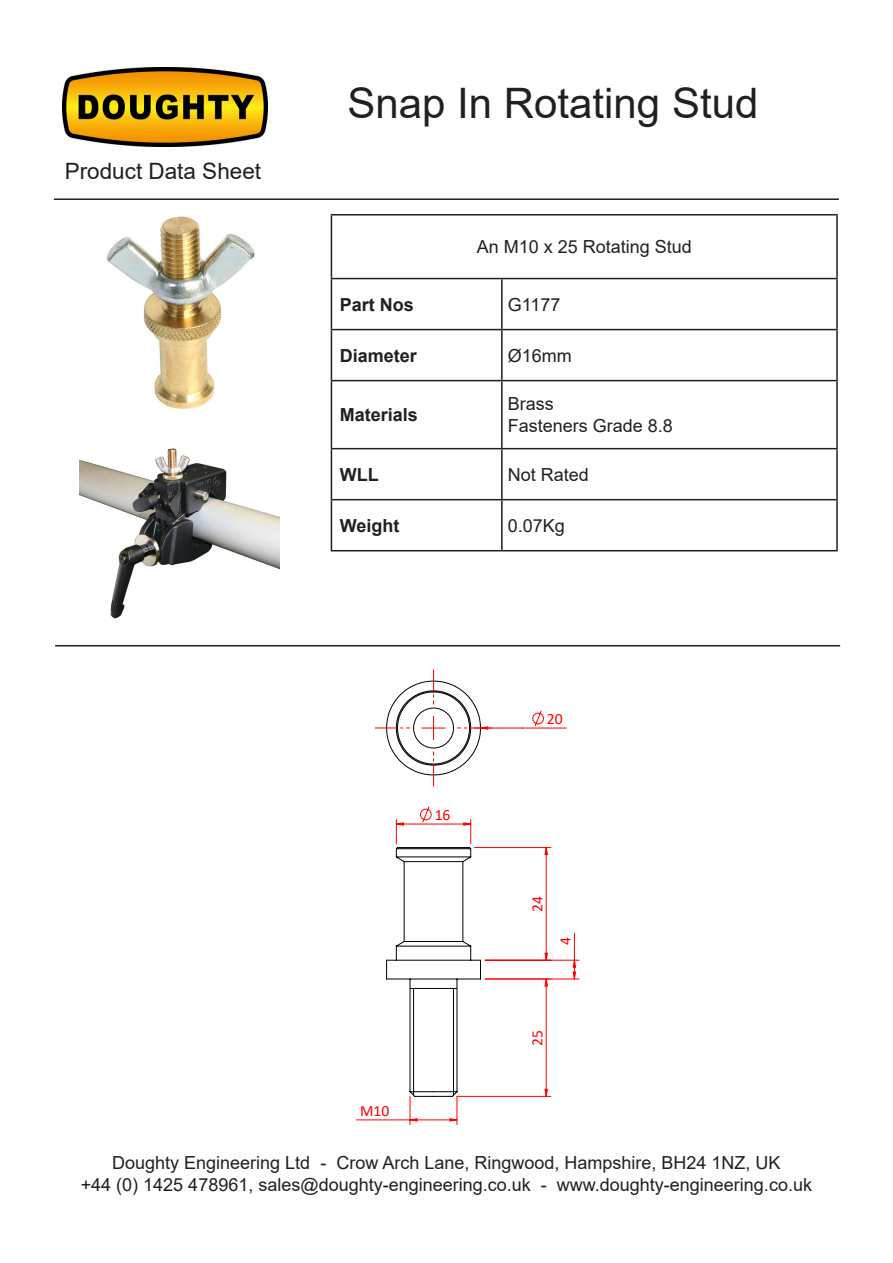
<style>
.page{position:relative;width:893px;height:1263px;background:#fff}
.page>*{position:absolute;margin:0;border:0;box-sizing:border-box;transform-origin:0 0}
.t1{font:42px "Arial";color:#231f20}
.t2{font:22.5px "Arial";color:#231f20}
.t3{font:18px "Arial";color:#231f20}
.t4{font:700 18px "Arial";color:#231f20}
.t5{font:15.6px "Calibri";color:#f00}
</style>
<div class="page">
<img style="left:63px;top:68px;width:205px;height:79px">
<hr style="left:54px;top:198px;width:785px;height:2px;background:#231f20">
<hr style="left:55px;top:645px;width:785px;height:1px;background:#231f20">
<img style="left:106px;top:216px;width:149px;height:193px">
<img style="left:79px;top:448px;width:200px;height:171px">
<svg style="left:532px;top:710px;width:12px;height:17px"></svg>
<hr style="left:342px;top:1164px;width:269px;height:1px;background:#c0c0c0">
<hr style="left:342px;top:662px;width:1px;height:472px;background:#c0c0c0">
<hr style="left:342px;top:662px;width:269px;height:1px;background:#c0c0c0">
<hr style="left:723px;top:662px;width:1px;height:472px;background:#c0c0c0">
<hr style="left:356px;top:1119px;width:54px;height:1px;background:#f00">
<hr style="left:474px;top:847px;width:77px;height:1px;background:#f00">
<hr style="left:485px;top:978px;width:94px;height:1px;background:#f00">
<hr style="left:485px;top:960px;width:94px;height:1px;background:#f00">
<hr style="left:457px;top:1096px;width:94px;height:1px;background:#f00">
<hr style="left:522px;top:728px;width:44px;height:1px;background:#f00">
<hr style="left:474px;top:728px;width:48px;height:1px;background:#f00">
<svg style="left:386px;top:806px;width:95px;height:318px"></svg>
<svg style="left:544px;top:847px;width:33px;height:250px"></svg>
<svg style="left:375px;top:669px;width:117px;height:118px"></svg>
<hr style="left:331px;top:214px;width:171px;height:2px;background:#231f20">
<hr style="left:331px;top:216px;width:1px;height:62px;background:#231f20">
<hr style="left:502px;top:214px;width:336px;height:2px;background:#231f20">
<hr style="left:836px;top:216px;width:2px;height:62px;background:#231f20">
<hr style="left:331px;top:278px;width:171px;height:1px;background:#231f20">
<hr style="left:331px;top:279px;width:1px;height:50px;background:#231f20">
<hr style="left:502px;top:278px;width:336px;height:1px;background:#231f20">
<hr style="left:501px;top:279px;width:2px;height:50px;background:#231f20">
<hr style="left:836px;top:279px;width:2px;height:50px;background:#231f20">
<hr style="left:331px;top:329px;width:171px;height:1px;background:#231f20">
<hr style="left:331px;top:330px;width:1px;height:50px;background:#231f20">
<hr style="left:502px;top:329px;width:336px;height:1px;background:#231f20">
<hr style="left:501px;top:330px;width:2px;height:50px;background:#231f20">
<hr style="left:836px;top:330px;width:2px;height:50px;background:#231f20">
<hr style="left:331px;top:380px;width:171px;height:1px;background:#231f20">
<hr style="left:331px;top:381px;width:1px;height:67px;background:#231f20">
<hr style="left:502px;top:380px;width:336px;height:1px;background:#231f20">
<hr style="left:501px;top:381px;width:2px;height:67px;background:#231f20">
<hr style="left:836px;top:381px;width:2px;height:67px;background:#231f20">
<hr style="left:331px;top:448px;width:171px;height:1px;background:#231f20">
<hr style="left:331px;top:449px;width:1px;height:50px;background:#231f20">
<hr style="left:502px;top:448px;width:336px;height:1px;background:#231f20">
<hr style="left:501px;top:449px;width:2px;height:50px;background:#231f20">
<hr style="left:836px;top:449px;width:2px;height:50px;background:#231f20">
<hr style="left:331px;top:499px;width:171px;height:1px;background:#231f20">
<hr style="left:331px;top:500px;width:1px;height:50px;background:#231f20">
<hr style="left:502px;top:499px;width:336px;height:1px;background:#231f20">
<hr style="left:501px;top:500px;width:2px;height:50px;background:#231f20">
<hr style="left:836px;top:500px;width:2px;height:50px;background:#231f20">
<hr style="left:331px;top:550px;width:171px;height:1px;background:#231f20">
<hr style="left:502px;top:550px;width:336px;height:1px;background:#231f20">
<p class="t2" style="left:65px;top:155px;width:198px">Product Data Sheet</p>
<p class="t1" style="left:347px;top:74px;width:412px">Snap In Rotating Stud</p>
<p class="t3" style="left:477px;top:234px;width:217px">An M10 x 25 Rotating Stud</p>
<p class="t4" style="left:340px;top:292px;width:76px">Part Nos</p>
<p class="t3" style="left:508px;top:292px;width:54px">G1177</p>
<p class="t4" style="left:340px;top:343px;width:79px">Diameter</p>
<p class="t3" style="left:508px;top:343px;width:66px">Ø16mm</p>
<p class="t4" style="left:340px;top:402px;width:80px">Materials</p>
<p class="t3" style="left:508px;top:392px;width:48px">Brass</p>
<p class="t3" style="left:508px;top:413px;width:167px">Fasteners Grade 8.8</p>
<p class="t4" style="left:340px;top:462px;width:40px">WLL</p>
<p class="t3" style="left:508px;top:462px;width:83px">Not Rated</p>
<p class="t4" style="left:340px;top:513px;width:61px">Weight</p>
<p class="t3" style="left:508px;top:513px;width:59px">0.07Kg</p>
<p class="t5" style="left:435px;top:804px;width:17px">16</p>
<p class="t5" style="left:360px;top:1100px;width:31px">M10</p>
<p class="t5" style="left:547px;top:708px;width:17px">20</p>
<p class="t5" style="left:526px;top:912px;width:17px;rotate:-90deg">24</p>
<p class="t5" style="left:554px;top:944px;width:9px;rotate:-90deg">4</p>
<p class="t5" style="left:526px;top:1045px;width:17px;rotate:-90deg">25</p>
<p class="t3" style="left:112px;top:1150px;width:670px">Doughty Engineering Ltd - Crow Arch Lane, Ringwood, Hampshire, BH24 1NZ, UK</p>
<p class="t3" style="left:81px;top:1172px;width:733px">+44 (0) 1425 478961, sales@doughty-engineering.co.uk - www.doughty-engineering.co.uk</p>
</div>
